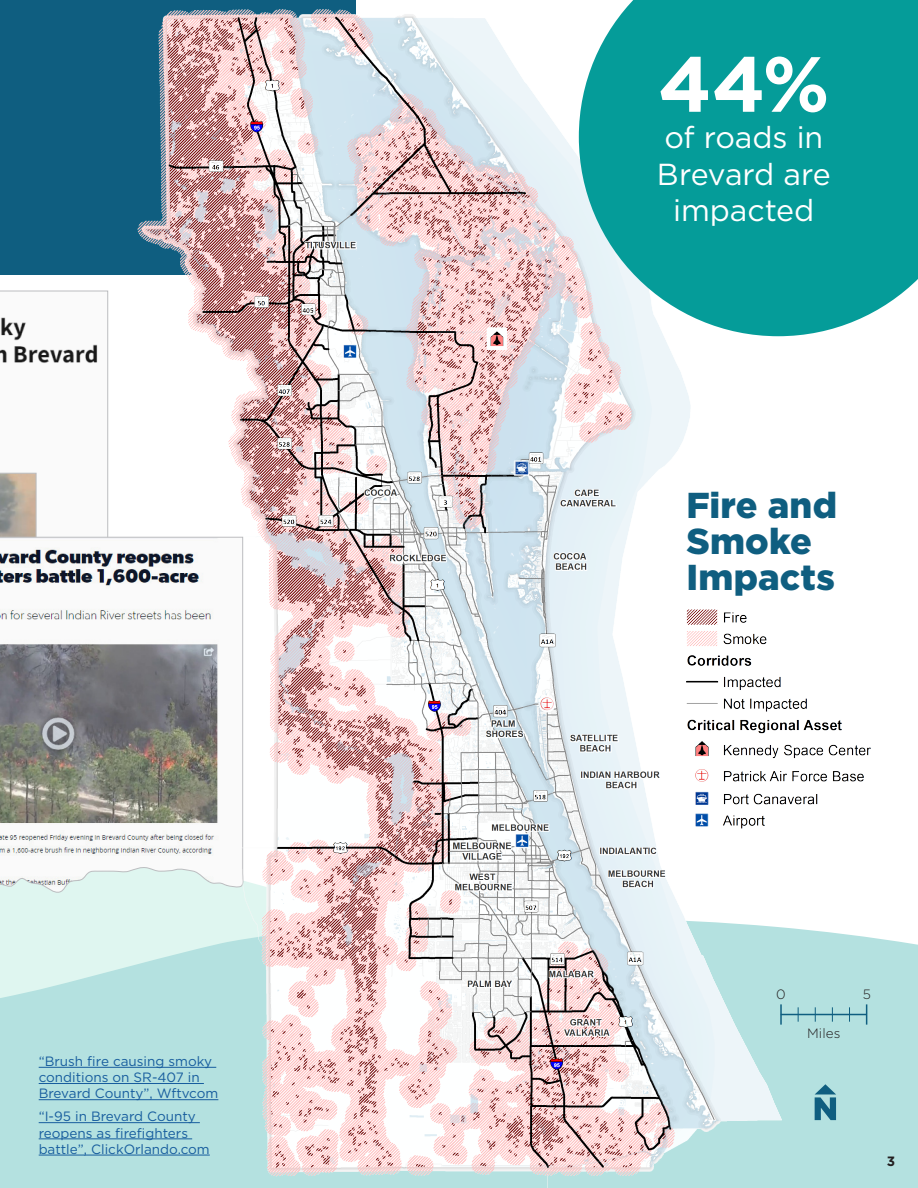
<style>
.page{position:relative;width:918px;height:1188px;background:#fff}
.page>*{position:absolute;margin:0;border:0;box-sizing:border-box;transform-origin:0 0}
.Callout_Quote_Large{font:700 78px "Gotham";color:#fff}
.t1{font:900 36px/36px "Gotham";letter-spacing:.005em;color:#0f5e80}
.Callout_Quote_Small{font:30.3px/36.5px "Gotham";letter-spacing:-.005em;color:#fff;text-align:center}
.t2{font:13.5px/16.2px "Gotham";color:#175d9e}
.Percentage_List{font:300 13.5px "Gotham";letter-spacing:.01em;color:#231f20}
.t3{font:700 13.5px "Gotham";color:#231f20}
</style>
<div class="page">
<svg style="left:0;top:916px;width:918px;height:272px;background:#bde5e3"></svg>
<div style="left:0;top:0;width:356px;height:275px;background:#0f5e80"></div>
<svg style="left:0;top:291px;width:61px;height:246px"></svg>
<svg style="left:0;top:537px;width:61px;height:356px"></svg>
<hr style="left:39px;top:1067px;width:177px;height:1px;background:#175d9e">
<hr style="left:39px;top:1083px;width:165px;height:1px;background:#175d9e">
<hr style="left:39px;top:1099px;width:179px;height:1px;background:#175d9e">
<hr style="left:39px;top:1122px;width:161px;height:1px;background:#175d9e">
<hr style="left:39px;top:1139px;width:153px;height:1px;background:#175d9e">
<hr style="left:39px;top:1155px;width:171px;height:1px;background:#175d9e">
<img style="left:61px;top:9px;width:808px;height:1179px">
<svg style="left:579px;top:0;width:339px;height:336px;background:#20a6a3"></svg>
<img style="left:675px;top:602px;width:196px;height:231px">
<hr style="left:781px;top:1014px;width:86px;height:1px;background:#0f5e80">
<hr style="left:780px;top:1004px;width:2px;height:21px;background:#0f5e80">
<svg style="left:866px;top:1004px;width:1px;height:21px"></svg>
<svg style="left:798px;top:1007px;width:1px;height:15px"></svg>
<svg style="left:815px;top:1007px;width:1px;height:15px"></svg>
<svg style="left:832px;top:1007px;width:1px;height:15px"></svg>
<svg style="left:849px;top:1007px;width:1px;height:15px"></svg>
<svg style="left:815px;top:1084px;width:21px;height:36px"></svg>
<p class="t2" style="left:39px;top:1053px;width:181px">“Brush fire causing smoky conditions on SR-407 in<br>Brevard County”, Wftvcom</p>
<p class="t2" style="left:39px;top:1108px;width:173px">“I-95 in Brevard County reopens as firefighters battle”, ClickOrlando.com</p>
<p class="Callout_Quote_Large" style="left:658px;top:32px;width:173px">44%</p>
<p class="Callout_Quote_Small" style="left:657px;top:119px;width:175px">of roads in<br>Brevard are impacted</p>
<h2 class="t1" style="left:686px;top:487px;width:152px">Fire and<br>Smoke<br>Impacts</h2>
<p class="Percentage_List" style="left:776px;top:986px;width:11px">0</p>
<p class="Percentage_List" style="left:863px;top:986px;width:10px">5</p>
<p class="Percentage_List" style="left:807px;top:1025px;width:35px">Miles</p>
<p class="t3" style="left:887px;top:1153px;width:10px">3</p>
</div>
